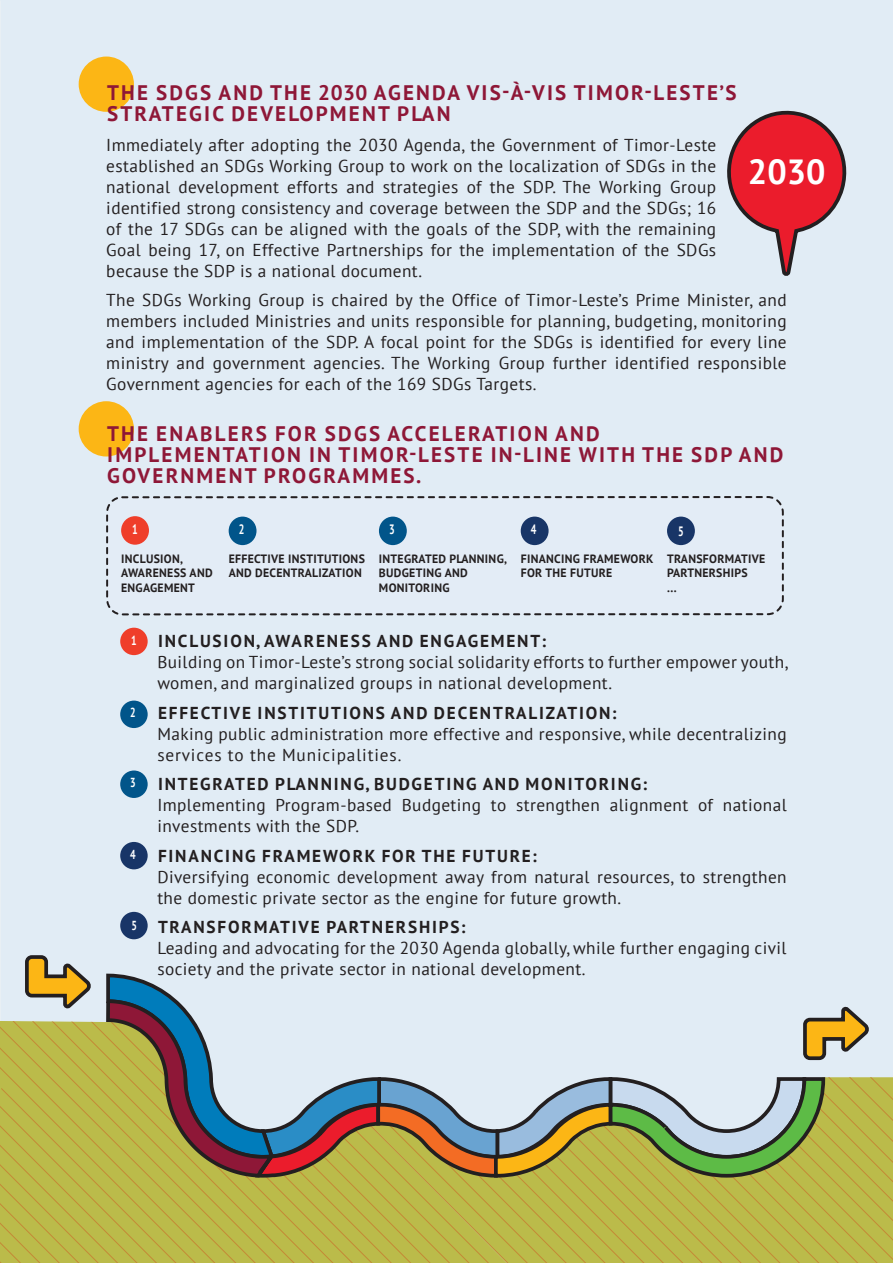
<style>
.page{position:relative;width:893px;height:1263px;background:#e1ecf5}
.page>*{position:absolute;margin:0;border:0;box-sizing:border-box;transform-origin:0 0}
.t1{font:700 34.8px "PT Sans";color:#fff}
.t2{font:700 21px/21px "PT Sans";letter-spacing:.105em;color:#8e1737}
.t3{font:17.25px/21px "PT Sans";letter-spacing:.025em;color:#231f20}
.t4{font:700 17.25px "PT Sans";letter-spacing:.105em;color:#231f20}
.t5{font:700 13.65px "PT Sans";color:#fff;scale:.73 1}
.t6{font:700 13.05px "PT Sans";color:#fff;scale:.75 1}
.t7{font:700 12px/14.5px "PT Sans";letter-spacing:.025em;color:#231f20}
</style>
<div class="page">
<div style="left:79px;top:57px;width:55px;height:55px;background:#fcb615;border-radius:50%"></div>
<div style="left:79px;top:401px;width:55px;height:55px;background:#fcb615;border-radius:50%"></div>
<svg style="left:0;top:955px;width:893px;height:308px"></svg>
<div style="left:106px;top:496px;width:678px;height:119px;border:2px dashed #231f20;border-radius:15px"></div>
<div style="left:229px;top:517px;width:27px;height:28px;background:#01558a;border-radius:50%"></div>
<div style="left:379px;top:517px;width:28px;height:28px;background:#01558a;border-radius:50%"></div>
<div style="left:521px;top:517px;width:28px;height:28px;background:#183567;border-radius:50%"></div>
<div style="left:667px;top:517px;width:28px;height:28px;background:#183567;border-radius:50%"></div>
<div style="left:121px;top:516px;width:28px;height:29px;background:#ef3e2a;border-radius:50%"></div>
<svg style="left:727px;top:110px;width:120px;height:166px"></svg>
<div style="left:120px;top:701px;width:28px;height:27px;background:#01558a;border-radius:50%"></div>
<div style="left:120px;top:770px;width:28px;height:28px;background:#01558a;border-radius:50%"></div>
<div style="left:120px;top:842px;width:28px;height:27px;background:#183567;border-radius:50%"></div>
<div style="left:120px;top:912px;width:28px;height:27px;background:#183567;border-radius:50%"></div>
<div style="left:120px;top:628px;width:28px;height:27px;background:#ef3e2a;border-radius:50%"></div>
<p class="t2" style="left:107px;top:83px;width:631px">THE SDGS AND THE 2030 AGENDA VIS-À-VIS TIMOR-LESTE’S<br>STRATEGIC DEVELOPMENT PLAN</p>
<p class="t3" style="left:106px;top:135px;width:611px;text-align:justify">Immediately after adopting the 2030 Agenda, the Government of Timor-Leste established an SDGs Working Group to work on the localization of SDGs in the national development efforts and strategies of the SDP. The Working Group identified strong consistency and coverage between the SDP and the SDGs; 16 of the 17 SDGs can be aligned with the goals of the SDP, with the remaining Goal being 17, on Effective Partnerships for the implementation of the SDGs because the SDP is a national document.</p>
<p class="t3" style="left:106px;top:290px;width:682px;text-align:justify">The SDGs Working Group is chaired by the Office of Timor-Leste’s Prime Minister, and members included Ministries and units responsible for planning, budgeting, monitoring and implementation of the SDP. A focal point for the SDGs is identified for every line ministry and government agencies. The Working Group further identified responsible Government agencies for each of the 169 SDGs Targets.</p>
<p class="t2" style="left:107px;top:424px;width:678px">THE ENABLERS FOR SDGS ACCELERATION AND<br>IMPLEMENTATION IN TIMOR-LESTE IN-LINE WITH THE SDP AND<br>GOVERNMENT PROGRAMMES.</p>
<h1 class="t1" style="left:748px;top:153px;width:79px">2030</h1>
<p class="t5" style="left:132px;top:522px;width:9px">1</p>
<p class="t7" style="left:121px;top:552px;width:93px">INCLUSION,<br>AWARENESS AND<br>ENGAGEMENT</p>
<p class="t5" style="left:239px;top:522px;width:9px">2</p>
<p class="t7" style="left:229px;top:552px;width:138px">EFFECTIVE INSTITUTIONS<br>AND DECENTRALIZATION</p>
<p class="t5" style="left:389px;top:522px;width:9px">3</p>
<p class="t7" style="left:379px;top:552px;width:129px">INTEGRATED PLANNING,<br>BUDGETING AND<br>MONITORING</p>
<p class="t5" style="left:531px;top:522px;width:9px">4</p>
<p class="t7" style="left:521px;top:552px;width:134px">FINANCING FRAMEWORK<br>FOR THE FUTURE</p>
<p class="t5" style="left:678px;top:523px;width:9px">5</p>
<p class="t7" style="left:667px;top:552px;width:100px">TRANSFORMATIVE<br>PARTNERSHIPS<br>...</p>
<p class="t6" style="left:131px;top:633px;width:9px">1</p>
<p class="t6" style="left:130px;top:705px;width:9px">2</p>
<p class="t6" style="left:130px;top:775px;width:9px">3</p>
<p class="t6" style="left:130px;top:847px;width:9px">4</p>
<p class="t6" style="left:131px;top:918px;width:9px">5</p>
<p class="t4" style="left:158px;top:632px;width:389px">INCLUSION, AWARENESS AND ENGAGEMENT:</p>
<p class="t3" style="left:157px;top:652px;width:632px">Building on Timor-Leste’s strong social solidarity efforts to further empower youth, women, and marginalized groups in national development.</p>
<p class="t4" style="left:158px;top:703px;width:460px">EFFECTIVE INSTITUTIONS AND DECENTRALIZATION:</p>
<p class="t3" style="left:157px;top:724px;width:631px">Making public administration more effective and responsive, while decentralizing services to the Municipalities.</p>
<p class="t4" style="left:158px;top:775px;width:491px">INTEGRATED PLANNING, BUDGETING AND MONITORING:</p>
<p class="t3" style="left:157px;top:795px;width:631px">Implementing Program-based Budgeting to strengthen alignment of national investments with the SDP.</p>
<p class="t4" style="left:158px;top:846px;width:380px">FINANCING FRAMEWORK FOR THE FUTURE:</p>
<p class="t3" style="left:157px;top:867px;width:631px">Diversifying economic development away from natural resources, to strengthen the domestic private sector as the engine for future growth.</p>
<p class="t4" style="left:158px;top:918px;width:309px">TRANSFORMATIVE PARTNERSHIPS:</p>
<p class="t3" style="left:157px;top:938px;width:631px">Leading and advocating for the 2030 Agenda globally, while further engaging civil society and the private sector in national development.</p>
</div>
